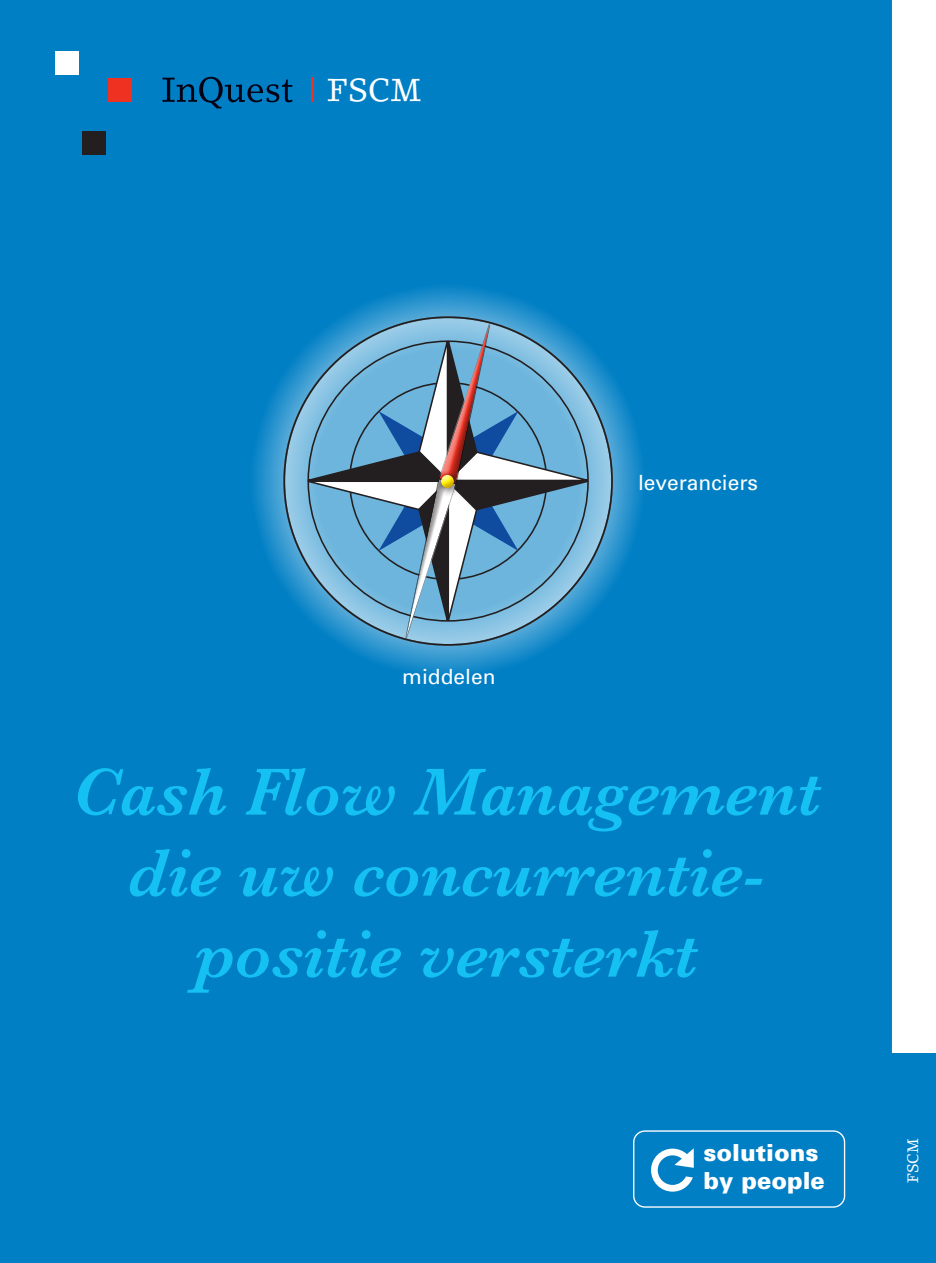
<style>
.page{position:relative;width:936px;height:1263px;background:#fff}
.page>*{position:absolute;margin:0;border:0;box-sizing:border-box;transform-origin:0 0}
.t1{font:italic 600 69px/81px "Baskerville";color:#15c0f2;text-align:center}
.t2{font:31.35px "Lino Letter";color:#fff}
.t3{font:900 23.55px/28.2px "Univers";color:#fff}
.t4{font:21px "Univers";color:#fff}
.t5{font:15px "Lino Letter";color:#fff}
</style>
<div class="page">
<div style="left:0;top:0;width:892px;height:1263px;background:#007fc5"></div>
<div style="left:249px;top:282px;width:395px;height:396px;background:#fff;opacity:.7"></div>
<svg style="left:284px;top:317px;width:328px;height:328px;background:#85b6d1"></svg>
<svg style="left:306px;top:324px;width:283px;height:314px;background:#6aa2c4"></svg>
<div style="left:405px;top:484px;width:52px;height:155px;background:#93c9e6"></div>
<div style="left:405px;top:477px;width:52px;height:158px;background:#231f20;opacity:.5"></div>
<div style="left:435px;top:469px;width:28px;height:28px;background:#231f20;opacity:.75"></div>
<div style="left:439px;top:472px;width:17px;height:13px;background:#fff;opacity:.75"></div>
<div style="left:439px;top:475px;width:17px;height:13px;background:#c09d16;opacity:.75"></div>
<div style="left:633px;top:1130px;width:212px;height:78px;border:1px solid #fff;border-radius:11px"></div>
<svg style="left:651px;top:1148px;width:42px;height:43px"></svg>
<div style="left:56px;top:51px;width:23px;height:24px;background:#fff"></div>
<div style="left:109px;top:78px;width:23px;height:24px;background:#ef3122"></div>
<div style="left:82px;top:131px;width:24px;height:23px;background:#231f20"></div>
<svg style="left:162px;top:77px;width:130px;height:32px;background:#00639d"></svg>
<hr style="left:311px;top:77px;width:2px;height:25px;background:#ef3122">
<div style="left:867px;top:1053px;width:68px;height:210px;background:#007fc5"></div>
<p class="t2" style="left:327px;top:71px;width:95px">FSCM</p>
<p class="t4" style="left:402px;top:663px;width:95px">middelen</p>
<p class="t4" style="left:638px;top:469px;width:121px">leveranciers</p>
<p class="t1" style="left:72px;top:751px;width:750px">Cash Flow Management die uw concurrentie&shy;positie versterkt</p>
<p class="t3" style="left:703px;top:1137px;width:123px">solutions by people</p>
<p class="t5" style="left:903px;top:1183px;width:46px;rotate:-90deg">FSCM</p>
</div>
